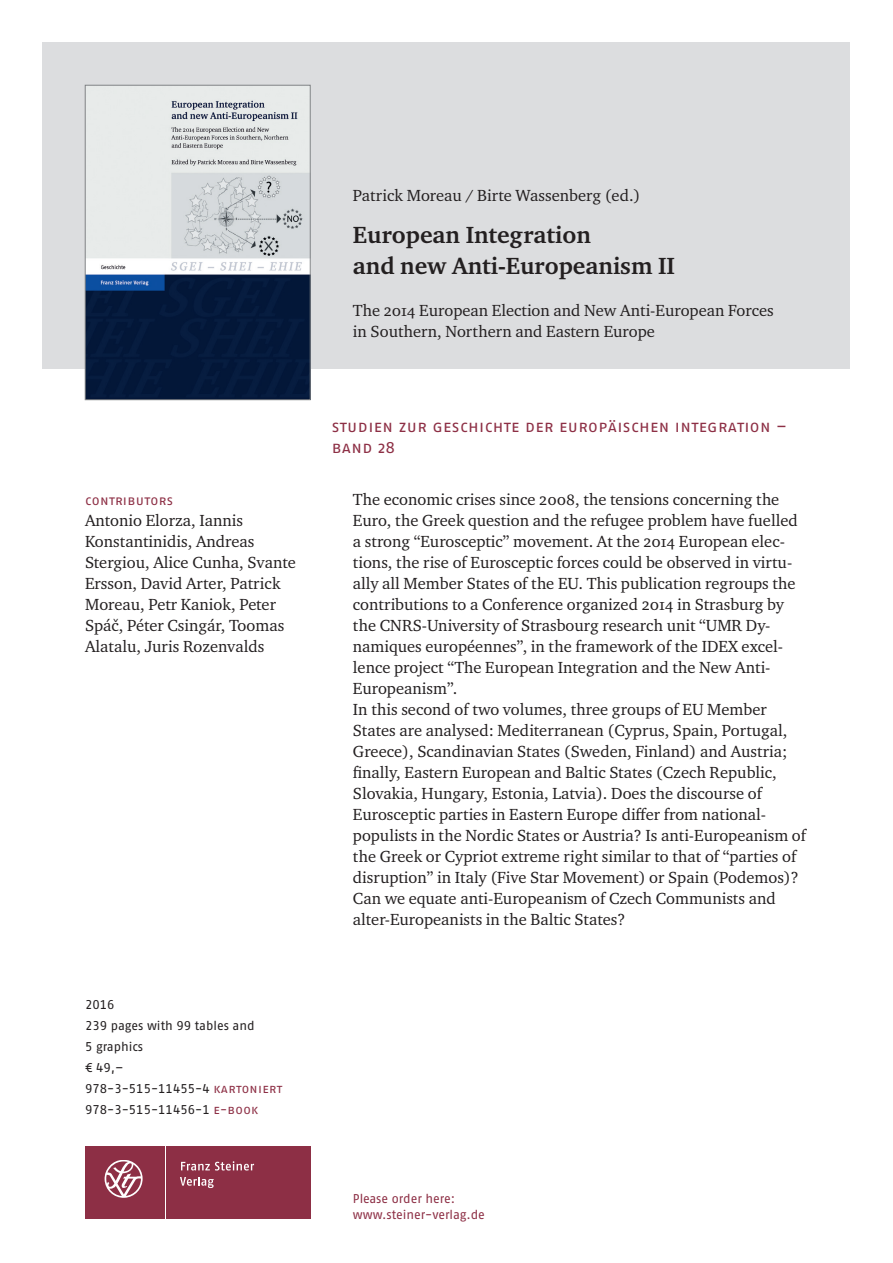
<style>
.page{position:relative;width:893px;height:1263px;background:#fff}
.page>*{position:absolute;margin:0;border:0;box-sizing:border-box;transform-origin:0 0}
.t1{font:700 24px/31.5px "Charter ITC Pro";color:#231f20}
.t2{font:16.5px/21px "Charter ITC Pro";color:#231f20}
.t3{font:16.5px/21px "Fago Pro";letter-spacing:.025em;color:#8d2f45}
.t4{font:13.5px "Fago Pro";letter-spacing:.025em;color:#8d2f45}
.t5{font:12.75px/21px "Fago Pro";color:#231f20}
.t6{font:12.75px/16.5px "Fago Pro";color:#8d2f45}
.s1{color:#8d2f45}
</style>
<div class="page">
<div style="left:43px;top:43px;width:807px;height:326px;background:#dcdddf"></div>
<div style="left:85px;top:1146px;width:79px;height:72px;background:#8d2f45"></div>
<div style="left:166px;top:1146px;width:144px;height:72px;background:#8d2f45"></div>
<svg style="left:181px;top:1161px;width:73px;height:9px"></svg>
<svg style="left:180px;top:1177px;width:34px;height:11px"></svg>
<svg style="left:105px;top:1160px;width:38px;height:38px"></svg>
<img style="left:87px;top:87px;width:221px;height:311px">
<div style="left:85px;top:85px;width:225px;height:315px;border:1px solid #808285"></div>
<p class="t4" style="left:85px;top:492px;width:90px">contributors</p>
<p class="t2" style="left:85px;top:510px;width:212px">Antonio Elorza, Iannis<br>Konstantinidis, Andreas<br>Stergiou, Alice Cunha, Svante<br>Ersson, David Arter, Patrick<br>Moreau, Petr Kaniok, Peter<br>Spáč, Péter Csingár, Toomas<br>Alatalu, Juris Rozenvalds</p>
<p class="t5" style="left:85px;top:994px;width:199px">2016<br>239 pages with 99 tables and<br>5 graphics<br>€ 49,–<br>978-3-515-11455-4 <span class="s1">kartoniert<br></span>978-3-515-11456-1 <span class="s1">e-book</span></p>
<p class="t2" style="left:353px;top:184px;width:289px">Patrick Moreau / Birte Wassenberg (ed.)</p>
<h1 class="t1" style="left:353px;top:219px;width:324px">European Integration<br>and new Anti-Europeanism II</h1>
<p class="t2" style="left:353px;top:300px;width:422px">The 2014 European Election and New Anti-European Forces in Southern, Northern and Eastern Europe</p>
<p class="t3" style="left:332px;top:415px;width:457px">Studien zur Geschichte der Europäischen I nteg ration –<br>Band 28</p>
<p class="t2" style="left:353px;top:489px;width:455px">The economic crises since 2008, the tensions concerning the Euro, the Greek question and the refugee problem have fuelled a strong “Eurosceptic” movement. At the 2014 European elec&shy;tions, the rise of Eurosceptic forces could be observed in virtu&shy;ally all Member States of the EU. This publication regroups the contributions to a Conference organized 2014 in Strasburg by the CNRS-University of Strasbourg research unit “UMR Dy&shy;namiques européennes”, in the framework of the IDEX excel&shy;lence project “The European Integration and the New Anti-Europeanism”.<br>In this second of two volumes, three groups of EU Member States are analysed: Mediterranean (Cyprus, Spain, Portugal, Greece), Scandinavian States (Sweden, Finland) and Austria; finally, Eastern European and Baltic States (Czech Republic, Slovakia, Hungary, Estonia, Latvia). Does the discourse of Eurosceptic parties in Eastern Europe differ from national&shy;populists in the Nordic States or Austria? Is anti-Europeanism of the Greek or Cypriot extreme right similar to that of “parties of disruption” in Italy (Five Star Movement) or Spain (Podemos)?<br>Can we equate anti-Europeanism of Czech Communists and alter-Europeanists in the Baltic States?</p>
<p class="t6" style="left:353px;top:1190px;width:134px">Please order here: www.steiner-verlag.de</p>
</div>
